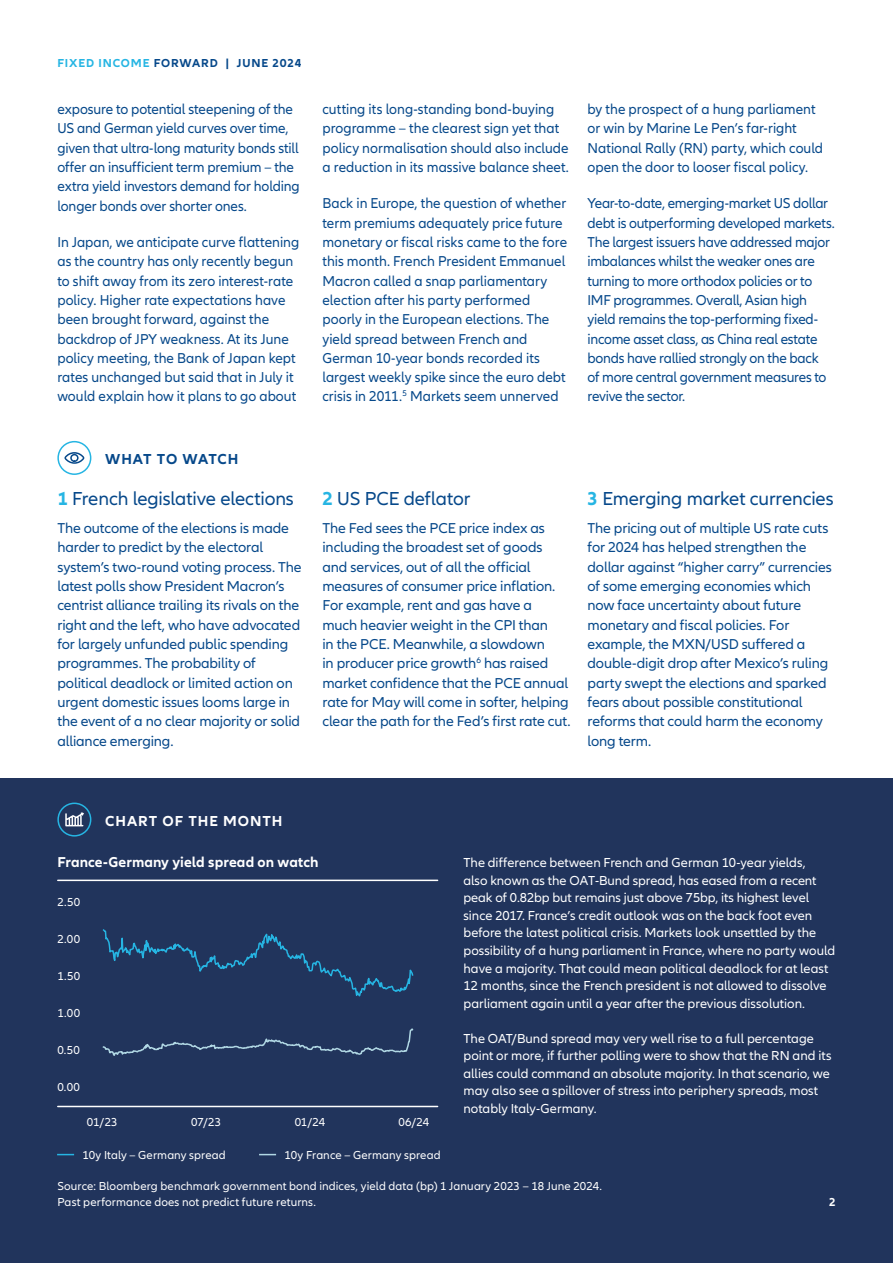
<style>
.page{position:relative;width:893px;height:1263px;background:#fff}
.page>*{position:absolute;margin:0;border:0;box-sizing:border-box;transform-origin:0 0}
.t1{font:19.5px "Allianz Neo";letter-spacing:-.01em;color:#06488a}
.t2{font:700 15px "Allianz Neo";letter-spacing:.065em;color:#fff}
.t3{font:700 15px "Allianz Neo";letter-spacing:.05em;color:#06488a}
.t4{font:14.85px/19.4px "Allianz Neo";letter-spacing:-.005em;color:#06488a;scale:.96 1}
.t5{font:14.85px/19.4px "Allianz Neo";letter-spacing:-.005em;color:#06488a}
.t6{font:700 14.85px "Allianz Neo";letter-spacing:.005em;color:#fff}
.t7{font:13.5px/17.5px "Allianz Neo";color:#fff}
.t8{font:12px/15.6px "Allianz Neo";letter-spacing:.01em;color:#fff}
.t9{font:700 12px "Allianz Neo";letter-spacing:.075em;color:#06488a}
.t10{font:700 12px "Allianz Neo";color:#fff}
.s1{color:#26b5e3}
.s2{font-weight:700;color:#26b5e3}
</style>
<div class="page">
<div style="left:0;top:778px;width:893px;height:485px;background:#21345c"></div>
<svg style="left:64px;top:452px;width:21px;height:12px"></svg>
<div style="left:57px;top:441px;width:34px;height:34px;border:2px solid #26b5e3;border-radius:50%"></div>
<svg style="left:65px;top:812px;width:19px;height:15px"></svg>
<div style="left:57px;top:802px;width:34px;height:34px;border:2px solid #26b5e3;border-radius:50%"></div>
<hr style="left:58px;top:1106px;width:380px;height:1px;background:#fff">
<hr style="left:58px;top:879px;width:380px;height:2px;background:#fff">
<svg style="left:57px;top:1154px;width:17px;height:1px"></svg>
<svg style="left:259px;top:1154px;width:17px;height:1px"></svg>
<svg style="left:102px;top:1028px;width:312px;height:28px"></svg>
<svg style="left:102px;top:929px;width:312px;height:68px"></svg>
<p class="t9" style="left:57px;top:56px;width:245px"><span class="s1">FIXED INCOME</span> FORWARD | JUNE 2024</p>
<p class="t4" style="left:57px;top:100px;width:254px">exposure to potential steepening of the US and German yield curves over time, given that ultra-long maturity bonds still offer an insufficient term premium – the extra yield investors demand for holding longer bonds over shorter ones.</p>
<p class="t4" style="left:57px;top:233px;width:253px">In Japan, we anticipate curve flattening as the country has only recently begun to shift away from its zero interest-rate policy. Higher rate expectations have been brought forward, against the backdrop of JPY weakness. At its June policy meeting, the Bank of Japan kept rates unchanged but said that in July it would explain how it plans to go about</p>
<p class="t3" style="left:105px;top:451px;width:135px">WHAT TO WATCH</p>
<h1 class="t1" style="left:57px;top:488px;width:238px"><span class="s2">1</span> French legislative elections</h1>
<p class="t5" style="left:57px;top:519px;width:246px">The outcome of the elections is made harder to predict by the electoral system’s two-round voting process. The latest polls show President Macron’s centrist alliance trailing its rivals on the right and the left, who have advocated for largely unfunded public spending programmes. The probability of political deadlock or limited action on urgent domestic issues looms large in the event of a no clear majority or solid alliance emerging.</p>
<p class="t4" style="left:322px;top:100px;width:258px">cutting its long-standing bond-buying programme – the clearest sign yet that policy normalisation should also include a reduction in its massive balance sheet.</p>
<p class="t4" style="left:322px;top:194px;width:256px">Back in Europe, the question of whether term premiums adequately price future monetary or fiscal risks came to the fore this month. French President Emmanuel Macron called a snap parliamentary election after his party performed poorly in the European elections. The yield spread between French and German 10-year bonds recorded its largest weekly spike since the euro debt crisis in 2011.<sup>5</sup> Markets seem unnerved</p>
<p class="t4" style="left:587px;top:100px;width:247px">by the prospect of a hung parliament or win by Marine Le Pen’s far-right National Rally (RN) party, which could open the door to looser fiscal policy.</p>
<p class="t4" style="left:587px;top:194px;width:259px">Year-to-date, emerging-market US dollar debt is outperforming developed markets.<br>The largest issuers have addressed major imbalances whilst the weaker ones are turning to more orthodox policies or to IMF programmes. Overall, Asian high yield remains the top-performing fixed&shy;income asset class, as China real estate bonds have rallied strongly on the back<br>of more central government measures to revive the sector.</p>
<h1 class="t1" style="left:322px;top:488px;width:149px"><span class="s2">2</span> US PCE deflator</h1>
<p class="t5" style="left:322px;top:519px;width:249px">The Fed sees the PCE price index as including the broadest set of goods and services, out of all the official measures of consumer price inflation.<br>For example, rent and gas have a much heavier weight in the CPI than<br>in the PCE. Meanwhile, a slowdown<br>in producer price growth<sup>6</sup> has raised market confidence that the PCE annual rate for May will come in softer, helping clear the path for the Fed’s first rate cut.</p>
<h1 class="t1" style="left:587px;top:488px;width:248px"><span class="s2">3</span> Emerging market currencies</h1>
<p class="t5" style="left:587px;top:519px;width:246px">The pricing out of multiple US rate cuts for 2024 has helped strengthen the dollar against “higher carry” currencies of some emerging economies which now face uncertainty about future monetary and fiscal policies. For example, the MXN/USD suffered a double-digit drop after Mexico’s ruling party swept the elections and sparked fears about possible constitutional reforms that could harm the economy long term.</p>
<p class="t2" style="left:105px;top:812px;width:179px">CHART OF THE MONTH</p>
<p class="t6" style="left:57px;top:854px;width:263px">France-Germany yield spread on watch</p>
<p class="t8" style="left:57px;top:894px;width:24px">2.50</p>
<p class="t8" style="left:57px;top:931px;width:24px">2.00</p>
<p class="t8" style="left:57px;top:968px;width:24px">1.50</p>
<p class="t8" style="left:57px;top:1005px;width:24px">1.00</p>
<p class="t8" style="left:57px;top:1043px;width:24px">0.50</p>
<p class="t8" style="left:57px;top:1080px;width:24px">0.00</p>
<p class="t8" style="left:87px;top:1114px;width:32px">01/23</p>
<p class="t8" style="left:83px;top:1148px;width:145px">10y Italy – Germany spread</p>
<p class="t8" style="left:191px;top:1114px;width:32px">07/23</p>
<p class="t8" style="left:398px;top:1114px;width:32px">06/24</p>
<p class="t8" style="left:295px;top:1114px;width:32px">01/24</p>
<p class="t8" style="left:285px;top:1148px;width:158px">10y France – Germany spread</p>
<p class="t7" style="left:463px;top:854px;width:373px">The difference between French and German 10-year yields,<br>also known as the OAT-Bund spread, has eased from a recent peak of 0.82bp but remains just above 75bp, its highest level since 2017. France’s credit outlook was on the back foot even before the latest political crisis. Markets look unsettled by the possibility of a hung parliament in France, where no party would have a majority. That could mean political deadlock for at least 12 months, since the French president is not allowed to dissolve parliament again until a year after the previous dissolution.</p>
<p class="t7" style="left:463px;top:1030px;width:369px">The OAT/Bund spread may very well rise to a full percentage point or more, if further polling were to show that the RN and its allies could command an absolute majority. In that scenario, we may also see a spillover of stress into periphery spreads, most notably Italy-Germany.</p>
<p class="t8" style="left:57px;top:1178px;width:546px">Source: Bloomberg benchmark government bond indices, yield data (bp) 1 January 2023 – 18 June 2024.<br>Past performance does not predict future returns.</p>
<p class="t10" style="left:829px;top:1194px;width:8px">2</p>
</div>
